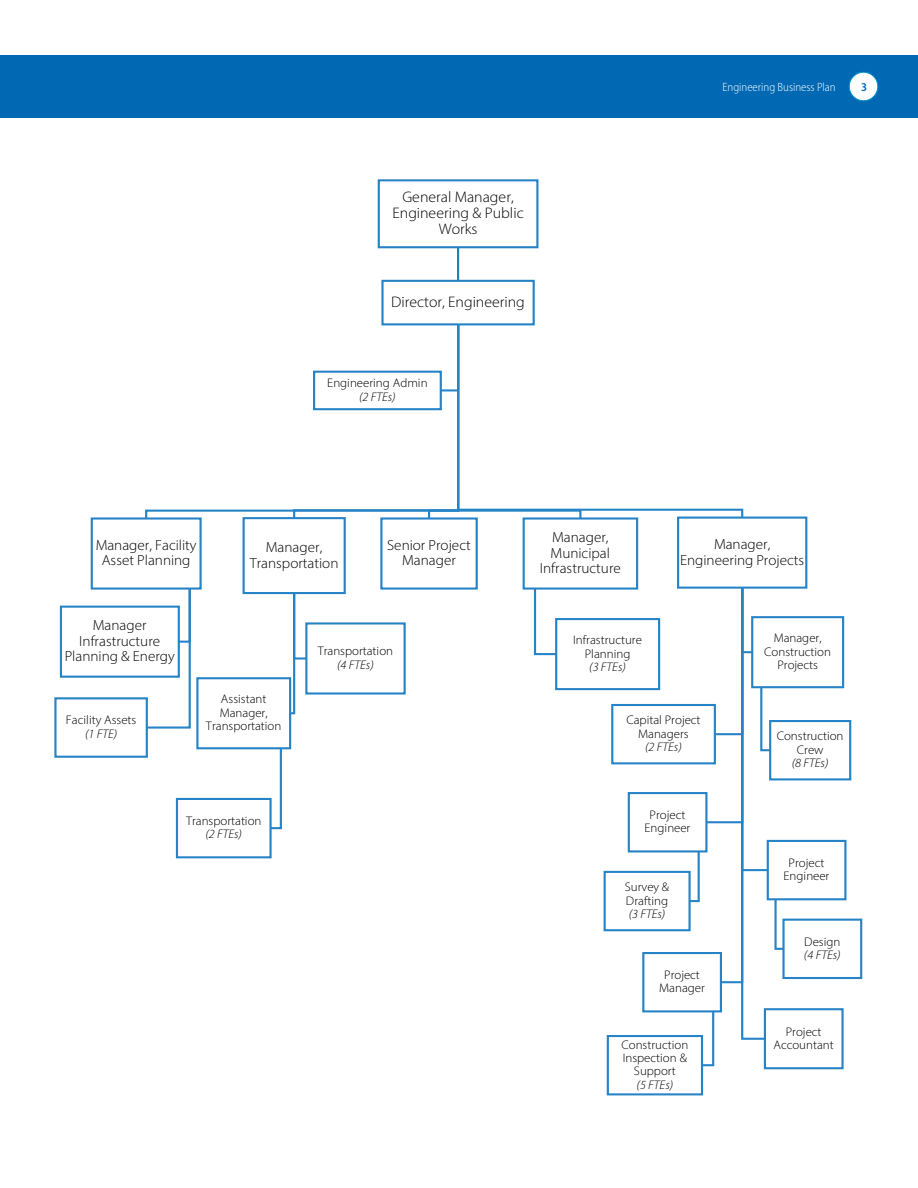
<style>
.page{position:relative;width:918px;height:1188px;background:#fff}
.page>*{position:absolute;margin:0;border:0;box-sizing:border-box;transform-origin:0 0}
.t1{font:300 15.3px/16.2px "Myriad Pro";color:#000;text-align:center}
.t2{font:300 14.7px/15.6px "Myriad Pro";color:#000;text-align:center}
.t3{font:300 12.45px/13.4px "Myriad Pro";color:#000;text-align:center}
.t4{font:italic 300 12.45px/13.4px "Myriad Pro";color:#000}
.t5{font:300 semi-condensed 12px "Myriad Pro";color:#fff}
.t6{font:600 semi-condensed 12px "Myriad Pro";color:#0168b3}
.s1{font-style:italic}
.s2{font-style:normal}
</style>
<div class="page">
<div style="left:0;top:55px;width:918px;height:62px;background:#0168b3"></div>
<svg style="left:687px;top:589px;width:99px;height:478px"></svg>
<svg style="left:583px;top:508px;width:161px;height:12px"></svg>
<svg style="left:533px;top:590px;width:22px;height:66px"></svg>
<svg style="left:268px;top:749px;width:15px;height:81px"></svg>
<svg style="left:288px;top:594px;width:21px;height:121px"></svg>
<svg style="left:377px;top:245px;width:206px;height:276px"></svg>
<svg style="left:145px;top:590px;width:46px;height:139px"></svg>
<svg style="left:145px;top:322px;width:315px;height:199px"></svg>
<hr style="left:457px;top:247px;width:2px;height:34px;background:#1489b6">
<div style="left:378px;top:179px;width:160px;height:69px;border:2px solid #2683c6"></div>
<div style="left:383px;top:281px;width:151px;height:43px;background:#fff"></div>
<div style="left:381px;top:280px;width:154px;height:45px;border:2px solid #2683c6"></div>
<div style="left:92px;top:519px;width:109px;height:70px;background:#fff"></div>
<div style="left:91px;top:517px;width:111px;height:73px;border:2px solid #2683c6"></div>
<div style="left:61px;top:607px;width:118px;height:70px;background:#fff"></div>
<div style="left:60px;top:606px;width:120px;height:72px;border:2px solid #2683c6"></div>
<div style="left:54px;top:697px;width:94px;height:61px;border:2px solid #2683c6"></div>
<div style="left:244px;top:518px;width:101px;height:75px;background:#fff"></div>
<div style="left:243px;top:517px;width:103px;height:77px;border:2px solid #2683c6"></div>
<div style="left:196px;top:677px;width:95px;height:72px;border:2px solid #2683c6"></div>
<div style="left:177px;top:799px;width:94px;height:58px;background:#fff"></div>
<div style="left:176px;top:798px;width:96px;height:60px;border:2px solid #2683c6"></div>
<div style="left:306px;top:623px;width:99px;height:71px;background:#fff"></div>
<div style="left:305px;top:622px;width:101px;height:73px;border:2px solid #2683c6"></div>
<div style="left:381px;top:519px;width:96px;height:70px;background:#fff"></div>
<div style="left:380px;top:517px;width:98px;height:73px;border:2px solid #2683c6"></div>
<div style="left:524px;top:519px;width:113px;height:70px;background:#fff"></div>
<div style="left:523px;top:517px;width:115px;height:73px;border:2px solid #2683c6"></div>
<div style="left:555px;top:618px;width:105px;height:72px;border:2px solid #2683c6"></div>
<div style="left:677px;top:517px;width:130px;height:72px;border:2px solid #2683c6"></div>
<div style="left:612px;top:705px;width:103px;height:58px;background:#fff"></div>
<div style="left:611px;top:704px;width:105px;height:60px;border:2px solid #2683c6"></div>
<div style="left:752px;top:617px;width:91px;height:70px;background:#fff"></div>
<div style="left:751px;top:616px;width:93px;height:72px;border:2px solid #2683c6"></div>
<div style="left:770px;top:721px;width:80px;height:58px;background:#fff"></div>
<div style="left:769px;top:720px;width:82px;height:60px;border:2px solid #2683c6"></div>
<div style="left:629px;top:793px;width:77px;height:58px;background:#fff"></div>
<div style="left:628px;top:792px;width:79px;height:61px;border:2px solid #2683c6"></div>
<div style="left:605px;top:872px;width:85px;height:58px;background:#fff"></div>
<div style="left:604px;top:871px;width:87px;height:60px;border:2px solid #2683c6"></div>
<div style="left:768px;top:841px;width:77px;height:58px;background:#fff"></div>
<div style="left:767px;top:840px;width:79px;height:60px;border:2px solid #2683c6"></div>
<div style="left:784px;top:920px;width:77px;height:58px;background:#fff"></div>
<div style="left:782px;top:919px;width:80px;height:60px;border:2px solid #2683c6"></div>
<div style="left:643px;top:953px;width:78px;height:58px;background:#fff"></div>
<div style="left:642px;top:952px;width:80px;height:60px;border:2px solid #2683c6"></div>
<div style="left:608px;top:1036px;width:94px;height:58px;background:#fff"></div>
<div style="left:607px;top:1035px;width:96px;height:60px;border:2px solid #2683c6"></div>
<div style="left:765px;top:1009px;width:78px;height:59px;background:#fff"></div>
<div style="left:764px;top:1008px;width:80px;height:61px;border:2px solid #2683c6"></div>
<div style="left:314px;top:372px;width:127px;height:37px;background:#fff"></div>
<div style="left:313px;top:371px;width:129px;height:39px;border:2px solid #2683c6"></div>
<div style="left:849px;top:72px;width:29px;height:29px;background:#fff;border-radius:50%"></div>
<div style="left:849px;top:72px;width:29px;height:29px;border:1px solid #0093d0;border-radius:50%"></div>
<p class="t1" style="left:392px;top:189px;width:133px">General Manager,<br>Engineering &amp; Public<br>Works</p>
<p class="t1" style="left:391px;top:294px;width:135px">Director, Engineering</p>
<p class="t3" style="left:327px;top:376px;width:102px">Engineering Admin <span class="s1">(2 FTEs)</span></p>
<p class="t5" style="left:722px;top:79px;width:115px">Engineering Business Plan</p>
<p class="t6" style="left:861px;top:79px;width:7px">3</p>
<p class="t2" style="left:96px;top:537px;width:102px">Manager, Facility<br>Asset Planning</p>
<p class="t2" style="left:250px;top:539px;width:90px">Manager,<br>Transportation</p>
<p class="t2" style="left:387px;top:537px;width:85px">Senior Project<br>Manager</p>
<p class="t2" style="left:540px;top:529px;width:82px">Manager,<br>Municipal<br>Infrastructure</p>
<p class="t2" style="left:680px;top:536px;width:126px">Manager,<br>Engineering Projects</p>
<p class="t2" style="left:65px;top:617px;width:112px">Manager<br>Infrastructure<br>Planning &amp; Energy</p>
<p class="t3" style="left:66px;top:713px;width:72px">Facility Assets <span class="s1">(1 FTE)</span></p>
<p class="t3" style="left:206px;top:693px;width:77px">Assistant<br>Manager,<br>Transportation</p>
<p class="t3" style="left:318px;top:644px;width:77px">Transportation <span class="s1">(4 FTEs)</span></p>
<p class="t3" style="left:573px;top:633px;width:70px">Infrastructure<br>Planning<br><span class="s1">(3 FTEs)</span></p>
<p class="t3" style="left:626px;top:713px;width:76px">Capital Project<br>Managers<br><span class="s1">(2 FTEs)</span></p>
<p class="t3" style="left:764px;top:631px;width:68px">Manager,<br>Construction<br>Projects</p>
<p class="t3" style="left:777px;top:729px;width:68px">Construction<br>Crew<br><span class="s1">(8 FTEs)</span></p>
<p class="t3" style="left:186px;top:814px;width:77px">Transportation <span class="s1">(2 FTEs)</span></p>
<p class="t3" style="left:645px;top:808px;width:47px">Project<br>Engineer</p>
<p class="t3" style="left:625px;top:880px;width:46px;text-align:justify">Survey &amp; Drafting <span class="s1">(3 FTEs)</span></p>
<p class="t3" style="left:659px;top:968px;width:47px">Project<br>Manager</p>
<p class="t3" style="left:621px;top:1038px;width:68px">Construction<br>Inspection &amp;<br>Support<br><span class="s1">(5 FTEs)</span></p>
<p class="t3" style="left:784px;top:856px;width:47px">Project<br>Engineer</p>
<p class="t4" style="left:804px;top:935px;width:38px"><span class="s2">Design </span>(4 FTEs)</p>
<p class="t3" style="left:773px;top:1025px;width:62px">Project<br>Accountant</p>
</div>
